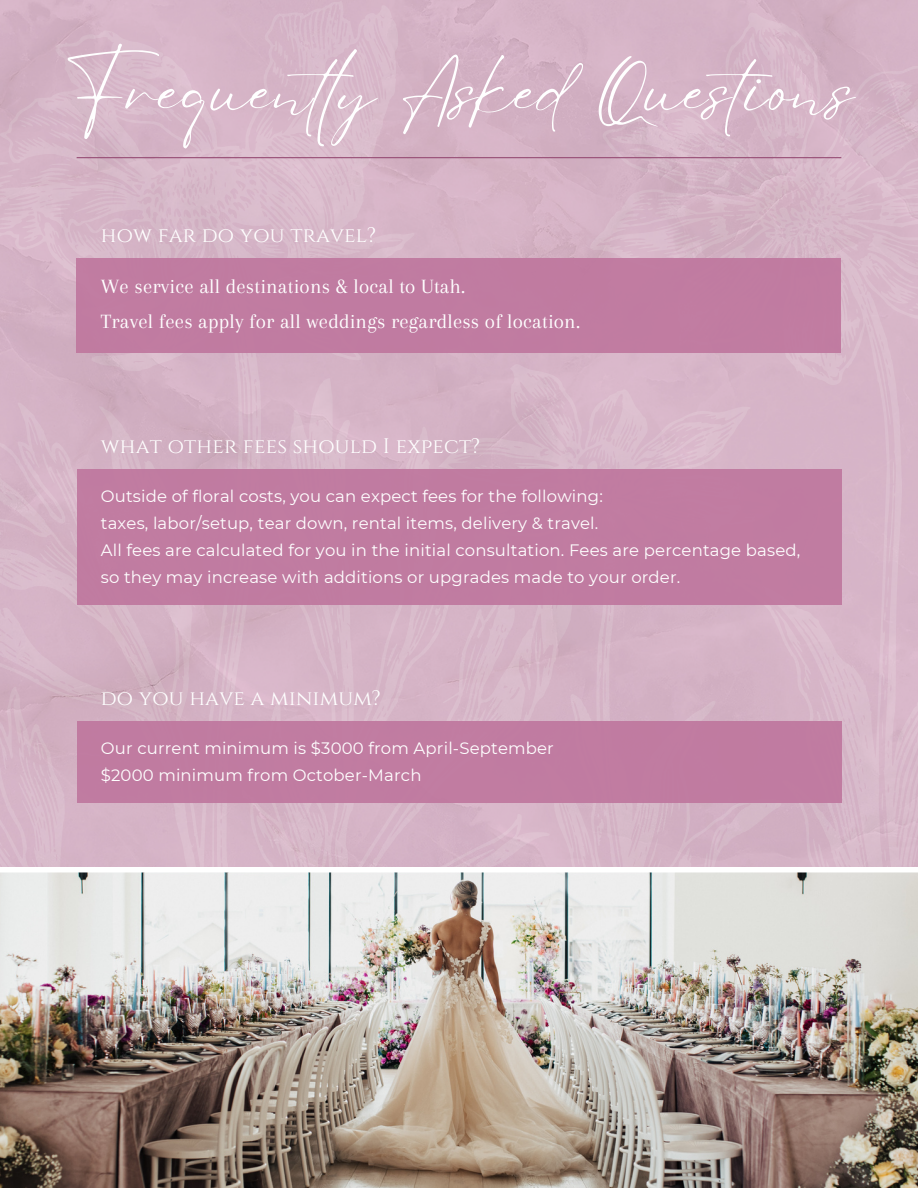
<style>
.page{position:relative;width:918px;height:1188px;background:#fff}
.page>*{position:absolute;margin:0;border:0;box-sizing:border-box;transform-origin:0 0}
.t1{font:69px "Eyesome Script";letter-spacing:.02em;color:#fff}
.t2{font:21px/34.8px "Arapey";letter-spacing:.01em;color:#fff}
.t3{font:21px "Cinzel";letter-spacing:.01em;color:#fff}
.t4{font:16.5px/27px "Montserrat";letter-spacing:.01em;color:#fff}
</style>
<div class="page">
<img style="left:0;top:0;width:918px;height:867px">
<hr style="left:77px;top:157px;width:764px;height:1px;background:#964c74">
<div style="left:77px;top:258px;width:764px;height:95px;background:#bf779e"></div>
<div style="left:77px;top:469px;width:764px;height:136px;background:#bf779e"></div>
<div style="left:77px;top:721px;width:764px;height:81px;background:#bf779e"></div>
<img style="left:0;top:872px;width:918px;height:316px">
<h1 class="t1" style="left:64px;top:47px;width:792px">Frequently Asked Questions</h1>
<p class="t3" style="left:101px;top:222px;width:277px">how far do you travel?</p>
<p class="t2" style="left:101px;top:269px;width:481px">We service all destinations &amp; local to Utah.<br>Travel fees apply for all weddings regardless of location.</p>
<p class="t3" style="left:101px;top:433px;width:381px">what other fees should I expect?</p>
<p class="t4" style="left:101px;top:483px;width:701px">Outside of floral costs, you can expect fees for the following:<br>taxes, labor/setup, tear down, rental items, delivery &amp; travel.<br>All fees are calculated for you in the initial consultation. Fees are percentage based, so they may increase with additions or upgrades made to your order.</p>
<p class="t3" style="left:101px;top:685px;width:281px">do you have a minimum?</p>
<p class="t4" style="left:101px;top:734px;width:455px">Our current minimum is $3000 from April-September $2000 minimum from October-March</p>
</div>
